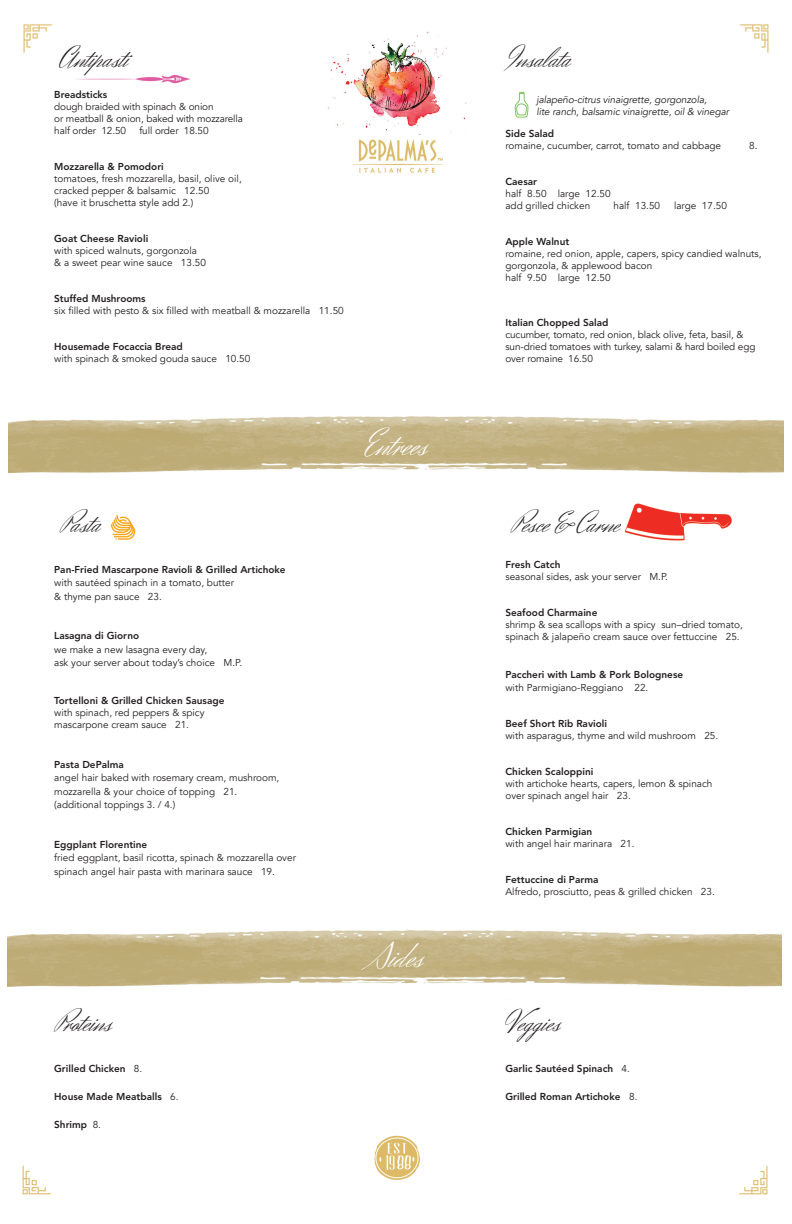
<style>
.page{position:relative;width:792px;height:1224px;background:#fff}
.page>*{position:absolute;margin:0;border:0;box-sizing:border-box;transform-origin:0 0}
.t1{font:36px "Herr Von Muellerhoff";color:#fff}
.t2{font:30px "Herr Von Muellerhoff";color:#231f20}
.t3{font:10px/12px "Avenir";color:#231f20}
.t4{font:800 10px "Avenir LT Std";color:#231f20}
.t5{font:italic 10px/12.7px "Avenir";letter-spacing:-.01em;color:#231f20}
.t6{font:10px/12px "Avenir LT Std";color:#231f20}
.s1{font-weight:400}
</style>
<div class="page">
<img style="left:22px;top:1135px;width:746px;height:60px">
<img style="left:23px;top:24px;width:746px;height:149px">
<img style="left:9px;top:416px;width:774px;height:58px">
<img style="left:7px;top:930px;width:775px;height:57px">
<img style="left:110px;top:515px;width:26px;height:25px">
<img style="left:624px;top:503px;width:108px;height:38px">
<h2 class="t2" style="left:60px;top:39px;width:70px">Antipasti</h2>
<p class="t4" style="left:54px;top:89px;width:55px">Breadsticks</p>
<p class="t3" style="left:54px;top:101px;width:190px">dough braided with spinach &amp; onion<br>or meatball &amp; onion, baked with mozzarella half order 12.50</p>
<p class="t3" style="left:139px;top:125px;width:71px">full order 18.50</p>
<p class="t4" style="left:54px;top:161px;width:111px">Mozzarella &amp; Pomodori</p>
<p class="t3" style="left:54px;top:173px;width:189px">tomatoes, fresh mozzarella, basil, olive oil, cracked pepper &amp; balsamic 12.50<br>(have it bruschetta style add 2.)</p>
<p class="t4" style="left:54px;top:233px;width:96px">Goat Cheese Ravioli</p>
<p class="t6" style="left:54px;top:245px;width:153px">with spiced walnuts, gorgonzola &amp; a sweet pear wine sauce 13.50</p>
<p class="t4" style="left:54px;top:293px;width:93px">Stuffed Mushrooms</p>
<p class="t3" style="left:54px;top:305px;width:291px">six filled with pesto &amp; six filled with meatball &amp; mozzarella 11.50</p>
<p class="t4" style="left:54px;top:341px;width:130px">Housemade Focaccia Bread</p>
<p class="t3" style="left:54px;top:353px;width:198px">with spinach &amp; smoked gouda sauce 10.50</p>
<h2 class="t2" style="left:60px;top:505px;width:42px">Pasta</h2>
<p class="t4" style="left:54px;top:564px;width:233px">Pan-Fried Mascarpone Ravioli &amp; Grilled Artichoke</p>
<p class="t3" style="left:54px;top:576px;width:181px;line-height:13.5px">with sautéed spinach in a tomato, butter &amp; thyme pan sauce 23.</p>
<p class="t4" style="left:54px;top:630px;width:86px">Lasagna di Giorno</p>
<p class="t3" style="left:54px;top:643px;width:189px;line-height:13.5px">we make a new lasagna every day,<br>ask your server about today’s choice M.P.</p>
<p class="t4" style="left:54px;top:695px;width:172px">Tortelloni &amp; Grilled Chicken Sausage</p>
<p class="t3" style="left:54px;top:707px;width:152px">with spinach, red peppers &amp; spicy mascarpone cream sauce 21.</p>
<p class="t4" style="left:54px;top:759px;width:71px">Pasta DePalma</p>
<p class="t3" style="left:54px;top:771px;width:227px;line-height:13.5px">angel hair baked with rosemary cream, mushroom, mozzarella &amp; your choice of topping 21. (additional toppings 3. / 4.)</p>
<p class="t4" style="left:54px;top:839px;width:95px">Eggplant Florentine</p>
<p class="t3" style="left:54px;top:851px;width:243px;line-height:13.5px">fried eggplant, basil ricotta, spinach &amp; mozzarella over spinach angel hair pasta with marinara sauce 19.</p>
<h1 class="t1" style="left:365px;top:422px;width:64px">Entrees</h1>
<h1 class="t1" style="left:369px;top:933px;width:56px">Sides</h1>
<h2 class="t2" style="left:505px;top:39px;width:67px">Insalata</h2>
<p class="t5" style="left:536px;top:93px;width:194px">jalapeño-citrus vinaigrette, gorgonzola,<br>lite ranch, balsamic vinaigrette, oil &amp; vinegar</p>
<p class="t4" style="left:505px;top:127px;width:50px">Side Salad</p>
<p class="t3" style="left:505px;top:139px;width:217px">romaine, cucumber, carrot, tomato and cabbage</p>
<p class="t3" style="left:749px;top:139px;width:10px">8.</p>
<p class="t4" style="left:505px;top:175px;width:33px">Caesar</p>
<p class="t3" style="left:505px;top:187px;width:107px">half 8.50 large 12.50 add grilled chicken</p>
<p class="t3" style="left:613px;top:199px;width:48px">half 13.50</p>
<p class="t3" style="left:674px;top:199px;width:54px">large 17.50</p>
<p class="t4" style="left:505px;top:235px;width:65px">Apple Walnut</p>
<p class="t3" style="left:505px;top:247px;width:258px">romaine, red onion, apple, capers, spicy candied walnuts, gorgonzola, &amp; applewood bacon<br>half 9.50 large 12.50</p>
<p class="t4" style="left:505px;top:316px;width:104px">Italian Chopped Salad</p>
<p class="t3" style="left:505px;top:329px;width:252px">cucumber, tomato, red onion, black olive, feta, basil, &amp; sun-dried tomatoes with turkey, salami &amp; hard boiled egg over romaine 16.50</p>
<h2 class="t2" style="left:511px;top:505px;width:110px">Pesce &amp; Carne</h2>
<p class="t4" style="left:505px;top:559px;width:56px">Fresh Catch</p>
<p class="t3" style="left:505px;top:571px;width:164px">seasonal sides, ask your server M.P.</p>
<p class="t4" style="left:505px;top:607px;width:94px">Seafood Charmaine</p>
<p class="t3" style="left:505px;top:619px;width:239px">shrimp &amp; sea scallops with a spicy sun–dried tomato, spinach &amp; jalapeño cream sauce over fettuccine 25.</p>
<p class="t4" style="left:505px;top:668px;width:179px">Paccheri with Lamb &amp; Pork Bolognese</p>
<p class="t3" style="left:505px;top:682px;width:144px">with Parmigiano-Reggiano 22.</p>
<p class="t4" style="left:505px;top:718px;width:103px">Beef Short Rib Ravioli</p>
<p class="t3" style="left:505px;top:730px;width:214px">with asparagus, thyme and wild mushroom 25.</p>
<p class="t4" style="left:505px;top:766px;width:89px">Chicken Scaloppini</p>
<p class="t3" style="left:505px;top:778px;width:209px">with artichoke hearts, capers, lemon &amp; spinach over spinach angel hair 23.</p>
<p class="t4" style="left:505px;top:826px;width:88px">Chicken Parmigian</p>
<p class="t3" style="left:505px;top:838px;width:131px">with angel hair marinara 21.</p>
<p class="t4" style="left:505px;top:874px;width:95px">Fettuccine di Parma</p>
<p class="t3" style="left:505px;top:886px;width:211px">Alfredo, prosciutto, peas &amp; grilled chicken 23.</p>
<h2 class="t2" style="left:54px;top:1004px;width:59px">Proteins</h2>
<h2 class="t2" style="left:505px;top:1004px;width:56px">Veggies</h2>
<p class="t4" style="left:54px;top:1062px;width:90px">Grilled Chicken <span class="s1">8.</span></p>
<p class="t4" style="left:54px;top:1090px;width:126px">House Made Meatballs <span class="s1">6.</span></p>
<p class="t4" style="left:54px;top:1118px;width:48px">Shrimp <span class="s1">8.</span></p>
<p class="t4" style="left:505px;top:1062px;width:126px">Garlic Sautéed Spinach <span class="s1">4.</span></p>
<p class="t4" style="left:505px;top:1090px;width:134px">Grilled Roman Artichoke <span class="s1">8.</span></p>
</div>
